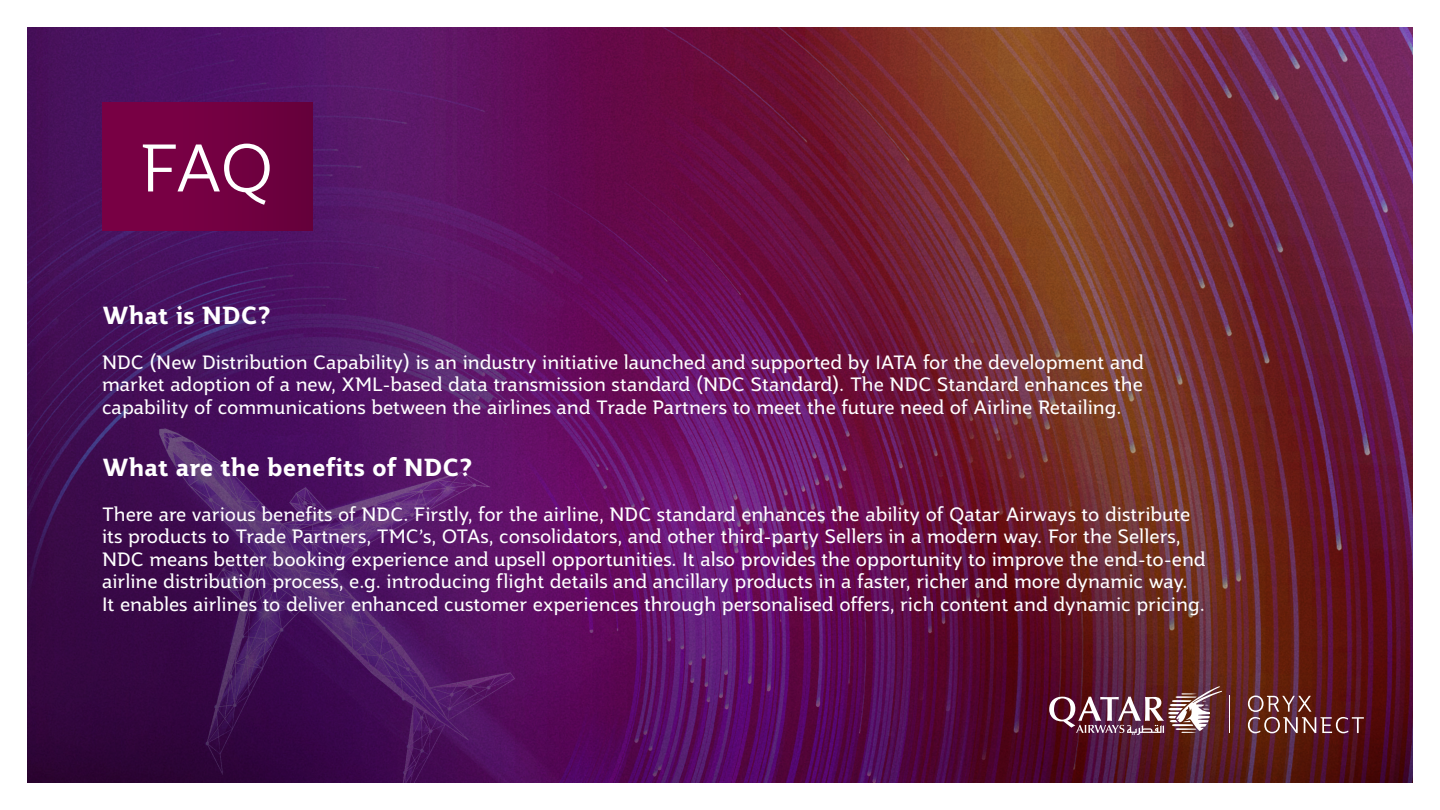
<style>
.page{position:relative;width:1440px;height:810px;background:#fff}
.page>*{position:absolute;margin:0;border:0;box-sizing:border-box;transform-origin:0 0}
.MED_-_Space_between{font:300 65.25px "Jotia";color:#fff}
.Body_black{font:700 24px "Jotia";color:#fff}
.Body_black-2{font:18.75px/22.5px "Jotia";color:#fff;text-align:justify}
</style>
<div class="page">
<img style="left:27px;top:27px;width:1386px;height:756px">
<svg style="left:1248px;top:696px;width:116px;height:37px"></svg>
<hr style="left:1229px;top:696px;width:1px;height:37px;background:#fff">
<svg style="left:1049px;top:686px;width:173px;height:49px"></svg>
<div style="left:102px;top:102px;width:210px;height:128px;background:linear-gradient(to right,#7d0046,#69003c)"></div>
<p class="MED_-_Space_between" style="left:141px;top:125px;width:134px">FAQ</p>
<p class="Body_black" style="left:102px;top:299px;width:171px">What is NDC?</p>
<p class="Body_black-2" style="left:102px;top:351px;width:1044px">NDC (New Distribution Capability) is an industry initiative launched and supported by IATA for the development and market adoption of a new, XML-based data transmission standard (NDC Standard). The NDC Standard enhances the capability of communications between the airlines and Trade Partners to meet the future need of Airline Retailing.</p>
<p class="Body_black" style="left:102px;top:451px;width:372px">What are the benefits of NDC?</p>
<p class="Body_black-2" style="left:102px;top:503px;width:1105px;text-align:left">There are various benefits of NDC. Firstly, for the airline, NDC standard enhances the ability of Qatar Airways to distribute its products to Trade Partners, TMC’s, OTAs, consolidators, and other third-party Sellers in a modern way. For the Sellers, NDC means better booking experience and upsell opportunities. It also provides the opportunity to improve the end-to-end airline distribution process, e.g. introducing flight details and ancillary products in a faster, richer and more dynamic way.<br>It enables airlines to deliver enhanced customer experiences through personalised offers, rich content and dynamic pricing.</p>
</div>
